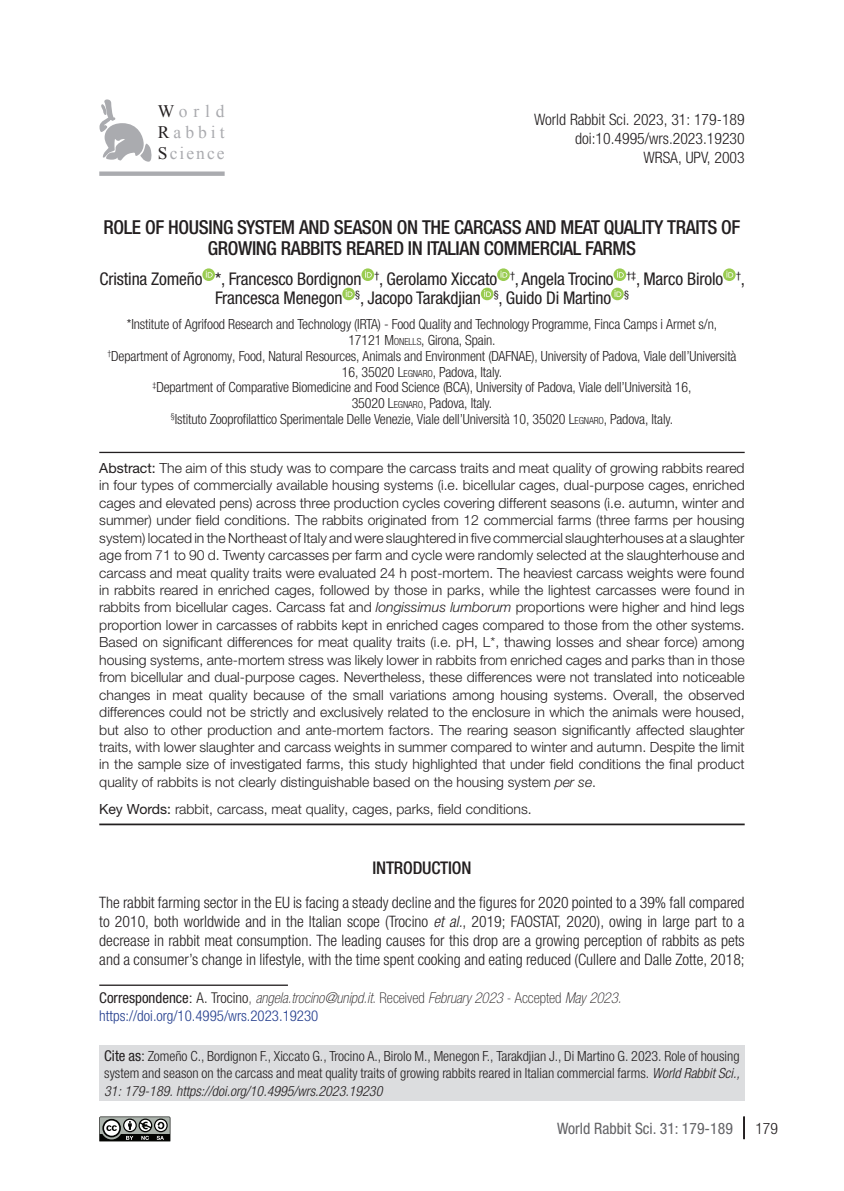
<style>
.page{position:relative;width:844px;height:1191px;background:#fff}
.page>*{position:absolute;margin:0;border:0;box-sizing:border-box;transform-origin:0 0}
.TITULO-ENG{font:500 condensed 19.25px/21px "Helvetica Neue LTW1 G";letter-spacing:-.02em;color:#231f20;text-align:center}
.AUTOR{font:condensed 17.5px/19.2px "Helvetica Neue LTW1 G";letter-spacing:-.01em;color:#231f20;text-align:center}
.NIVEL-1{font:500 condensed 17.5px "Helvetica Neue LTW1 G";letter-spacing:-.01em;color:#231f20}
.t1{font:17.5px "Times New Roman";letter-spacing:.23em;color:#aaabaf}
.t2{font:17.5px "Times New Roman";letter-spacing:.115em;color:#aaabaf}
.PARRAFO{font:300 condensed 15.75px/18.9px "Helvetica Neue LTW1 G";color:#231f20;text-align:justify}
.t3{font:condensed 15.75px "Helvetica Neue LTW1 G";color:#636366}
.t4{font:300 condensed 15.75px "Helvetica Neue LTW1 G";color:#231f20}
.WRS_CORRESPONDENCE{font:italic 100 condensed 14.88px "Helvetica Neue LTW1 G";color:#231f20}
.PARRAFO-2{font:300 condensed 14.88px "Helvetica Neue LTW1 G";color:#253f8e}
.TEXTO-ABSTRACT{font:300 14px/17.5px "Helvetica Neue LTW1 G";color:#231f20;text-align:justify}
.FILIACION{font:300 condensed 14px/15.8px "Helvetica Neue LTW1 G";letter-spacing:-.01em;color:#231f20;text-align:center}
.WRS_CITE-AS{font:300 condensed 14px/17.5px "Helvetica Neue LTW1 G";color:#231f20;text-align:justify}
.KEYWORDS{font:300 14px "Helvetica Neue LTW1 G";color:#231f20}
.s1{color:#231f20}
.s2{font-style:inherit}
.s3{font-size:9.8px}
.s4{font-weight:400}
.s5{font-style:italic}
.s6{font-weight:400;font-style:normal}
.s7{font-family:"Arial";font-weight:400;font-style:normal;font-stretch:normal;font-size:14px}
.s8{font-weight:300;font-style:normal}
.s9{font-style:normal}
.s10{font-weight:400;font-size:14.88px}
.s11{font-family:"Arial";font-weight:400;font-stretch:normal}
</style>
<div class="page">
<svg style="left:743px;top:1116px;width:1px;height:23px"></svg>
<hr style="left:99px;top:452px;width:645px;height:1px;background:#231f20">
<hr style="left:99px;top:823px;width:645px;height:2px;background:#231f20">
<svg style="left:202px;top:268px;width:13px;height:13px"></svg>
<svg style="left:206px;top:271px;width:6px;height:6px"></svg>
<svg style="left:361px;top:268px;width:13px;height:13px"></svg>
<svg style="left:365px;top:271px;width:6px;height:6px"></svg>
<svg style="left:497px;top:268px;width:12px;height:13px"></svg>
<svg style="left:500px;top:271px;width:7px;height:6px"></svg>
<svg style="left:613px;top:268px;width:13px;height:13px"></svg>
<svg style="left:616px;top:271px;width:7px;height:6px"></svg>
<svg style="left:722px;top:268px;width:13px;height:13px"></svg>
<svg style="left:726px;top:271px;width:7px;height:6px"></svg>
<svg style="left:342px;top:288px;width:13px;height:12px"></svg>
<svg style="left:345px;top:290px;width:7px;height:7px"></svg>
<div style="left:480px;top:288px;width:13px;height:12px;background:#9acc51;border-radius:50%"></div>
<svg style="left:484px;top:290px;width:7px;height:7px"></svg>
<div style="left:611px;top:288px;width:12px;height:12px;background:#9acc51;border-radius:50%"></div>
<svg style="left:614px;top:290px;width:7px;height:7px"></svg>
<div style="left:99px;top:1045px;width:645px;height:55px;background:#dcdddf"></div>
<hr style="left:99px;top:984px;width:189px;height:2px;background:#231f20">
<div style="left:99px;top:171px;width:125px;height:5px;background:#aaabaf"></div>
<svg style="left:99px;top:99px;width:53px;height:63px"></svg>
<svg style="left:99px;top:1116px;width:72px;height:26px;background:#777a77"></svg>
<p class="t1" style="left:158px;top:99px;width:68px"><span class="s1">W</span>orld</p>
<p class="t1" style="left:158px;top:120px;width:68px"><span class="s1">R</span>abbit</p>
<p class="t2" style="left:158px;top:141px;width:68px"><span class="s1">S</span>cience</p>
<p class="PARRAFO" style="left:534px;top:110px;width:212px">World Rabbit Sci. 2023, 31: 179-189</p>
<p class="PARRAFO" style="left:575px;top:129px;width:171px">doi:10.4995/wrs.2023.19230</p>
<p class="PARRAFO" style="left:643px;top:148px;width:103px">WRSA, UPV, 2003</p>
<p class="TITULO-ENG" style="left:103px;top:217px;width:638px">ROLE OF HOUSING SYSTEM AND SEASON ON THE CARCASS AND MEAT QUALITY TRAITS OF<br>GROWING RABBITS REARED IN ITALIAN COMMERCIAL FARMS</p>
<p class="AUTOR" style="left:100px;top:269px;width:646px">Cristina Zomeño *, Francesco Bordignon <sup>†</sup>, Gerolamo Xiccato <sup>†</sup>, Angela Trocino <sup>†‡</sup>, Marco Birolo <sup>†</sup>,<br>Francesca Menegon <sup>§</sup>, Jacopo Tarakdjian <sup>§</sup>, Guido Di Martino <sup>§</sup></p>
<p class="FILIACION" style="left:127px;top:317px;width:591px">*Institute of Agrifood Research and Technology (IRTA) - Food Quality and Technology Programme, Finca Camps i Armet s/n,<br>17121 <span class="s2">M</span><span class="s3">ONELLS</span>, Girona, Spain.</p>
<p class="FILIACION" style="left:107px;top:348px;width:630px"><sup>†</sup>Department of Agronomy, Food, Natural Resources, Animals and Environment (DAFNAE), University of Padova, Viale dell’Università<br>16, 35020 <span class="s2">L</span><span class="s3">EGNARO</span>, Padova, Italy.</p>
<p class="FILIACION" style="left:152px;top:380px;width:540px"><sup>‡</sup>Department of Comparative Biomedicine and Food Science (BCA), University of Padova, Viale dell’Università 16,<br>35020 <span class="s2">L</span><span class="s3">EGNARO</span>, Padova, Italy.</p>
<p class="FILIACION" style="left:171px;top:411px;width:503px"><sup>§</sup>Istituto Zooprofilattico Sperimentale Delle Venezie, Viale dell’Università 10, 35020 <span class="s2">L</span><span class="s3">EGNARO</span>, Padova, Italy.</p>
<p class="TEXTO-ABSTRACT" style="left:99px;top:459px;width:646px"><span class="s4">Abstract:</span> The aim of this study was to compare the carcass traits and meat quality of growing rabbits reared in four types of commercially available housing systems (i.e. bicellular cages, dual-purpose cages, enriched cages and elevated pens) across three production cycles covering different seasons (i.e. autumn, winter and summer) under field conditions. The rabbits originated from 12 commercial farms (three farms per housing system) located in the Northeast of Italy and were slaughtered in five commercial slaughterhouses at a slaughter age from 71 to 90 d. Twenty carcasses per farm and cycle were randomly selected at the slaughterhouse and carcass and meat quality traits were evaluated 24 h post-mortem. The heaviest carcass weights were found in rabbits reared in enriched cages, followed by those in parks, while the lightest carcasses were found in rabbits from bicellular cages. Carcass fat and <span class="s5">longissimus lumborum</span> proportions were higher and hind legs proportion lower in carcasses of rabbits kept in enriched cages compared to those from the other systems.<br>Based on significant differences for meat quality traits (i.e. pH, L*, thawing losses and shear force) among housing systems, ante-mortem stress was likely lower in rabbits from enriched cages and parks than in those from bicellular and dual-purpose cages. Nevertheless, these differences were not translated into noticeable changes in meat quality because of the small variations among housing systems. Overall, the observed differences could not be strictly and exclusively related to the enclosure in which the animals were housed, but also to other production and ante-mortem factors. The rearing season significantly affected slaughter traits, with lower slaughter and carcass weights in summer compared to winter and autumn. Despite the limit in the sample size of investigated farms, this study highlighted that under field conditions the final product quality of rabbits is not clearly distinguishable based on the housing system <span class="s5">per se</span>.</p>
<p class="KEYWORDS" style="left:99px;top:800px;width:434px"><span class="s4">Key Words:</span> rabbit, carcass, meat quality, cages, parks, field conditions.</p>
<h1 class="NIVEL-1" style="left:372px;top:857px;width:101px">INTRODUCTION</h1>
<p class="PARRAFO" style="left:99px;top:893px;width:646px">The rabbit farming sector in the EU is facing a steady decline and the figures for 2020 pointed to a 39% fall compared to 2010, both worldwide and in the Italian scope (Trocino <span class="s5">et al.</span>, 2019; FAOSTAT, 2020), owing in large part to a decrease in rabbit meat consumption. The leading causes for this drop are a growing perception of rabbits as pets and a consumer’s change in lifestyle, with the time spent cooking and eating reduced (Cullere and Dalle Zotte, 2018;</p>
<p class="WRS_CORRESPONDENCE" style="left:99px;top:989px;width:523px"><span class="s6">Correspondence</span><span class="s7">:</span> <span class="s8">A. Trocino</span><span class="s9">,</span> angela.trocino@unipd.it<span class="s9">. Received</span> February 2023 <span class="s9">- Accepted</span> May 2023.</p>
<p class="PARRAFO-2" style="left:99px;top:1007px;width:220px">https://doi.org/10.4995/wrs.2023.19230</p>
<p class="WRS_CITE-AS" style="left:104px;top:1047px;width:636px"><span class="s10">Cite as</span><span class="s11">:</span> Zomeño C., Bordignon F., Xiccato G., Trocino A., Birolo M., Menegon F., Tarakdjian J., Di Martino G. 2023. Role of housing system and season on the carcass and meat quality traits of growing rabbits reared in Italian commercial farms. <span class="s5">World Rabbit Sci., 31: 179-189. https://doi.org/10.4995/wrs.2023.19230</span></p>
<p class="t3" style="left:557px;top:1119px;width:177px">World Rabbit Sci. 31: 179-189</p>
<p class="t4" style="left:755px;top:1119px;width:24px">179</p>
</div>
